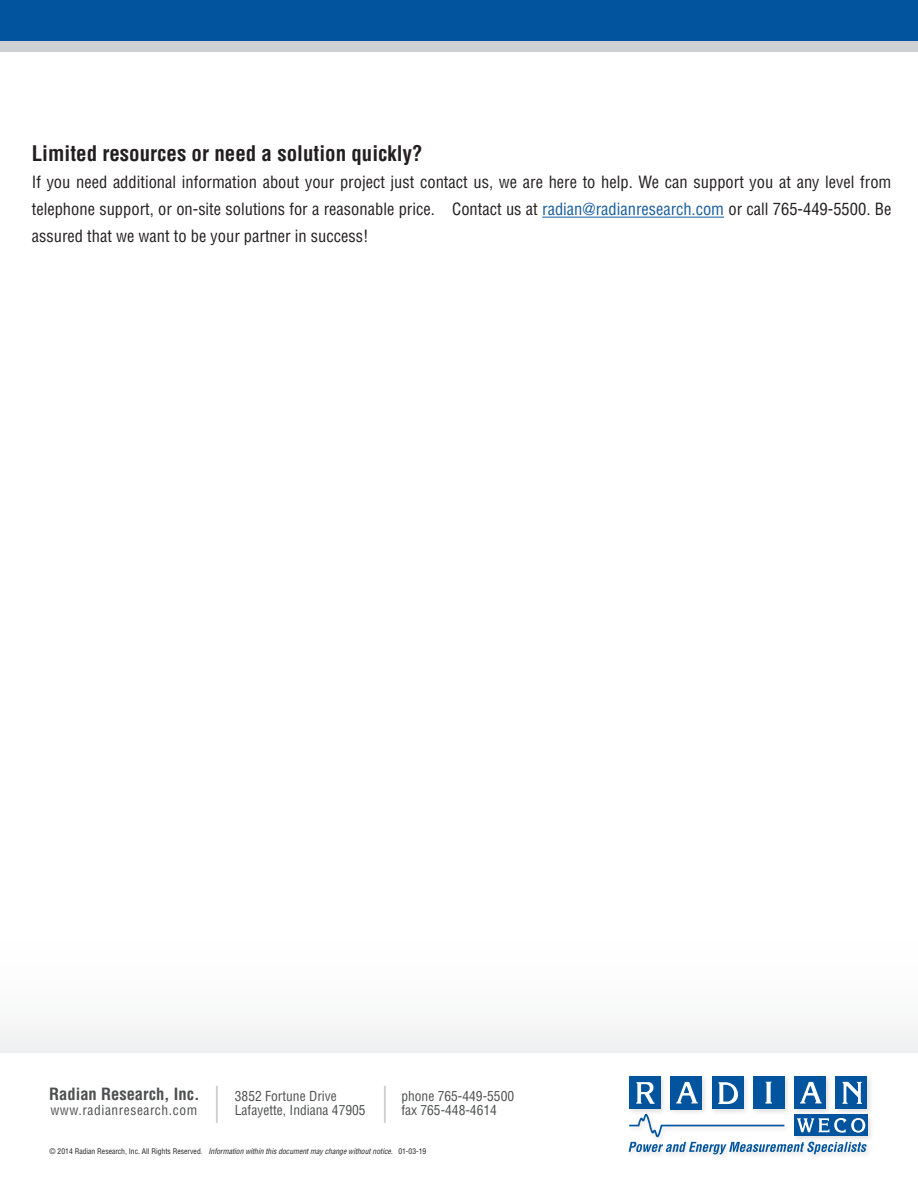
<style>
.page{position:relative;width:918px;height:1188px;background:#fff}
.page>*{position:absolute;margin:0;border:0;box-sizing:border-box;transform-origin:0 0}
.t1{font:700 condensed 21px "Helvetica";color:#231f20}
.t2{font:condensed 16.5px/27px "Helvetica";color:#231f20;text-align:justify}
.t3{font:700 condensed 16.5px "Helvetica";color:#4e4f50}
.t4{font:condensed 13.5px/14px "Helvetica";color:#4e4f50}
.t5{font:condensed 13.5px "Helvetica";letter-spacing:.04em;color:#4e4f50}
.t6{font:italic condensed 7.65px "Helvetica";color:#231f20}
.s1{color:#175d9e}
.s2{font-style:normal}
</style>
<div class="page">
<div style="left:0;top:0;width:918px;height:42px;background:#01549d"></div>
<div style="left:0;top:41px;width:918px;height:10px;background:#cfd0d2"></div>
<hr style="left:216px;top:1087px;width:2px;height:35px;background:#cfd0d2">
<hr style="left:384px;top:1087px;width:2px;height:35px;background:#cfd0d2">
<div style="left:627px;top:1074px;width:247px;height:87px;background:#231f20;opacity:.14"></div>
<div style="left:794px;top:1115px;width:74px;height:21px;background:#01549d"></div>
<div style="left:753px;top:1076px;width:32px;height:33px;background:#01549d"></div>
<svg style="left:765px;top:1082px;width:7px;height:22px"></svg>
<div style="left:836px;top:1076px;width:31px;height:33px;background:#01549d"></div>
<svg style="left:842px;top:1082px;width:20px;height:22px"></svg>
<div style="left:794px;top:1076px;width:32px;height:33px;background:#01549d"></div>
<svg style="left:800px;top:1082px;width:22px;height:21px"></svg>
<div style="left:712px;top:1076px;width:31px;height:33px;background:#01549d"></div>
<svg style="left:718px;top:1082px;width:20px;height:22px"></svg>
<div style="left:670px;top:1076px;width:32px;height:33px;background:#01549d"></div>
<svg style="left:676px;top:1082px;width:22px;height:22px"></svg>
<div style="left:629px;top:1076px;width:32px;height:33px;background:#01549d"></div>
<svg style="left:636px;top:1082px;width:19px;height:22px"></svg>
<svg style="left:629px;top:1113px;width:238px;height:41px"></svg>
<hr style="left:542px;top:217px;width:182px;height:1px;background:#175d9e">
<p class="t1" style="left:32px;top:141px;width:392px">Limited resources or need a solution quickly?</p>
<p class="t2" style="left:32px;top:169px;width:861px">If you need additional information about your project just contact us, we are here to help. We can support you at any level from telephone support, or on-site solutions for a reasonable price. Contact us at <span class="s1">radian@radianresearch.com</span> or call 765-449-5500. Be assured that we want to be your partner in success!</p>
<p class="t3" style="left:49px;top:1084px;width:152px">Radian Research, Inc.</p>
<p class="t4" style="left:235px;top:1089px;width:132px">3852 Fortune Drive<br>Lafayette, Indiana 47905</p>
<p class="t4" style="left:401px;top:1089px;width:114px">phone 765-449-5500</p>
<p class="t5" style="left:50px;top:1102px;width:148px">www.radianresearch.com</p>
<p class="t4" style="left:401px;top:1103px;width:97px">fax 765-448-4614</p>
<p class="t6" style="left:50px;top:1146px;width:378px"><span class="s2">© 2014 Radian Research, Inc. All Rights Reserved.</span> Information within this document may change without notice. <span class="s2">01-03-19</span></p>
</div>
